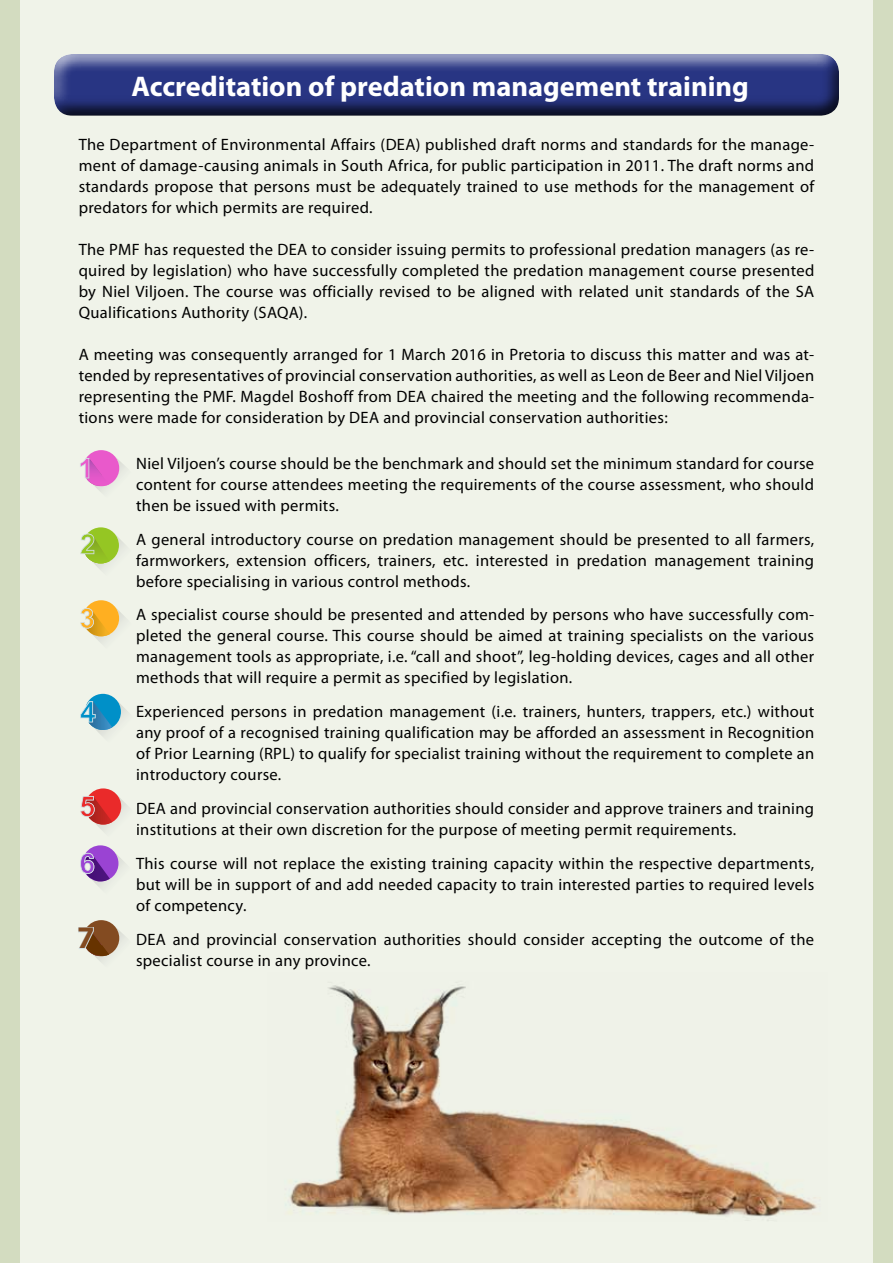
<style>
.page{position:relative;width:893px;height:1263px;background:#f0f3e9}
.page>*{position:absolute;margin:0;border:0;box-sizing:border-box;transform-origin:0 0}
.t1{font:700 31.5px "Myriad Pro";color:#834b21}
.t2{font:700 28.5px "Myriad Pro";color:#fff}
.t3{font:16.5px/21px "Myriad Pro";letter-spacing:.02em;color:#000;text-align:justify}
</style>
<div class="page">
<div style="left:0;top:0;width:19px;height:1263px;background:#d3dcc0"></div>
<div style="left:874px;top:0;width:19px;height:1263px;background:#d3dcc0"></div>
<div style="left:53px;top:51px;width:786px;height:65px;background:#000;opacity:.75"></div>
<svg style="left:80px;top:450px;width:45px;height:42px"></svg>
<svg style="left:80px;top:527px;width:45px;height:43px"></svg>
<svg style="left:80px;top:600px;width:45px;height:43px"></svg>
<svg style="left:80px;top:694px;width:48px;height:42px"></svg>
<svg style="left:80px;top:788px;width:47px;height:43px"></svg>
<svg style="left:80px;top:845px;width:45px;height:43px"></svg>
<svg style="left:78px;top:920px;width:47px;height:42px"></svg>
<img style="left:285px;top:985px;width:532px;height:236px">
<h2 class="t2" style="left:132px;top:67px;width:619px">Accreditation of predation management training</h2>
<p class="t3" style="left:79px;top:134px;width:737px">The Department of Environmental Affairs (DEA) published draft norms and standards for the manage&shy;ment of damage-causing animals in South Africa, for public participation in 2011. The draft norms and standards propose that persons must be adequately trained to use methods for the management of predators for which permits are required.</p>
<p class="t3" style="left:79px;top:239px;width:737px">The PMF has requested the DEA to consider issuing permits to professional predation managers (as re&shy;quired by legislation) who have successfully completed the predation management course presented by Niel Viljoen. The course was officially revised to be aligned with related unit standards of the SA Qualifications Authority (SAQA).</p>
<p class="t3" style="left:79px;top:344px;width:737px">A meeting was consequently arranged for 1 March 2016 in Pretoria to discuss this matter and was at&shy;tended by representatives of provincial conservation authorities, as well as Leon de Beer and Niel Viljoen representing the PMF. Magdel Boshoff from DEA chaired the meeting and the following recommenda&shy;tions were made for consideration by DEA and provincial conservation authorities:</p>
<p class="t3" style="left:136px;top:453px;width:680px">Niel Viljoen’s course should be the benchmark and should set the minimum standard for course content for course attendees meeting the requirements of the course assessment, who should then be issued with permits.</p>
<p class="t3" style="left:136px;top:528px;width:680px">A general introductory course on predation management should be presented to all farmers, farmworkers, extension officers, trainers, etc. interested in predation management training before specialising in various control methods.</p>
<p class="t3" style="left:136px;top:604px;width:680px">A specialist course should be presented and attended by persons who have successfully com&shy;pleted the general course. This course should be aimed at training specialists on the various management tools as appropriate, i.e. “call and shoot”, leg-holding devices, cages and all other methods that will require a permit as specified by legislation.</p>
<p class="t3" style="left:136px;top:701px;width:680px">Experienced persons in predation management (i.e. trainers, hunters, trappers, etc.) without any proof of a recognised training qualification may be afforded an assessment in Recognition of Prior Learning (RPL) to qualify for specialist training without the requirement to complete an introductory course.</p>
<p class="t3" style="left:136px;top:798px;width:680px">DEA and provincial conservation authorities should consider and approve trainers and training institutions at their own discretion for the purpose of meeting permit requirements.</p>
<p class="t3" style="left:136px;top:852px;width:680px">This course will not replace the existing training capacity within the respective departments, but will be in support of and add needed capacity to train interested parties to required levels of competency.</p>
<p class="t3" style="left:136px;top:928px;width:680px">DEA and provincial conservation authorities should consider accepting the outcome of the specialist course in any province.</p>
<h1 class="t1" style="left:77px;top:917px;width:19px">7</h1>
</div>
